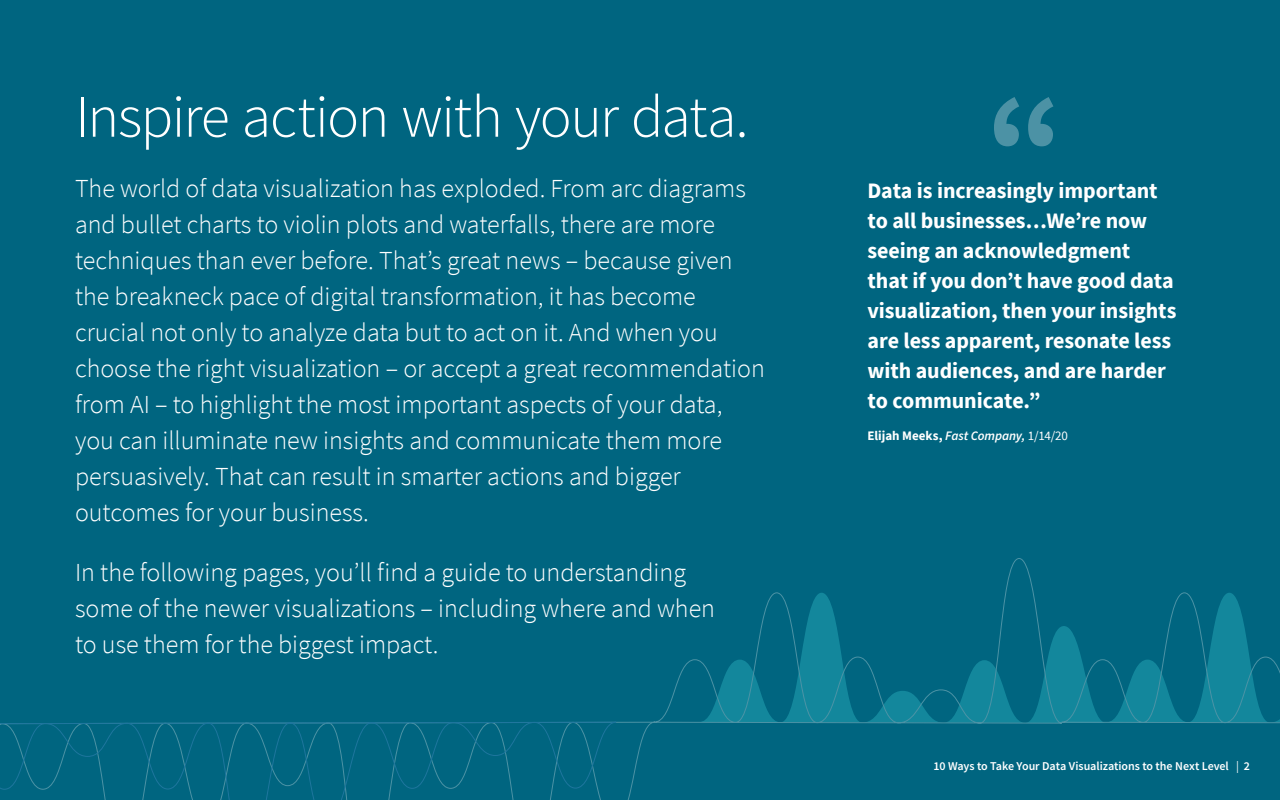
<style>
.page{position:relative;width:1280px;height:800px;background:#006580}
.page>*{position:absolute;margin:0;border:0;box-sizing:border-box;transform-origin:0 0}
.INTRO{font:300 60px "Source Sans Pro";letter-spacing:-.025em;color:#fff}
.INTRO-2{font:300 26px/36px "Source Sans Pro";color:#fff}
.PULLQUOTE-1{font:700 22px/30px "Source Sans Pro";letter-spacing:-.005em;color:#fff}
.QUOTE-ATTRIBUTION{font:700 13px "Source Sans Pro";color:#fff}
.t1{font:600 12px "Source Sans Pro";letter-spacing:-.005em;color:#fff}
.s1{font-weight:600;font-style:italic}
.s2{font-weight:400}
</style>
<div class="page">
<svg style="left:617px;top:558px;width:663px;height:242px"></svg>
<svg style="left:0;top:721px;width:617px;height:79px"></svg>
<svg style="left:994px;top:97px;width:59px;height:49px"></svg>
<p class="INTRO" style="left:75px;top:80px;width:675px">Inspire action with your data.</p>
<p class="INTRO-2" style="left:75px;top:170px;width:691px">The world of data visualization has exploded. From arc diagrams and bullet charts to violin plots and waterfalls, there are more techniques than ever before. That’s great news – because given the breakneck pace of digital transformation, it has become crucial not only to analyze data but to act on it. And when you choose the right visualization – or accept a great recommendation from AI – to highlight the most important aspects of your data, you can illuminate new insights and communicate them more persuasively. That can result in smarter actions and bigger outcomes for your business.</p>
<p class="INTRO-2" style="left:75px;top:554px;width:642px">In the following pages, you’ll find a guide to understanding some of the newer visualizations – including where and when to use them for the biggest impact.</p>
<p class="PULLQUOTE-1" style="left:868px;top:175px;width:310px">Data is increasingly important to all businesses…We’re now seeing an acknowledgment<br>that if you don’t have good data visualization, then your insights are less apparent, resonate less with audiences, and are harder to communicate.”</p>
<p class="QUOTE-ATTRIBUTION" style="left:868px;top:426px;width:202px">Elijah Meeks, <span class="s1">Fast Company,</span> <span class="s2">1/14/20</span></p>
<p class="t1" style="left:934px;top:758px;width:318px">10 Ways to Take Your Data Visualizations to the Next Level <span class="s2">|</span> 2</p>
</div>
